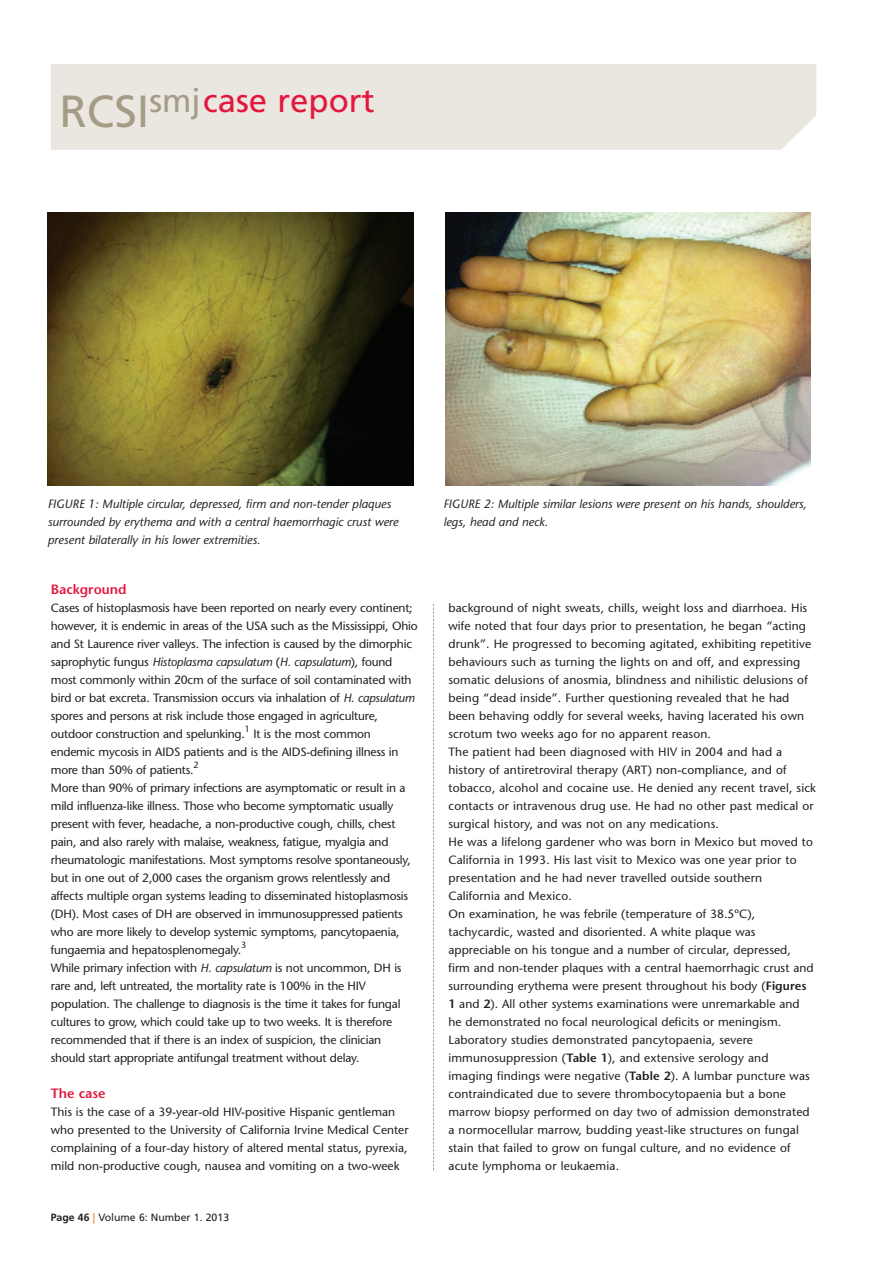
<style>
.page{position:relative;width:893px;height:1263px;background:#fff}
.page>*{position:absolute;margin:0;border:0;box-sizing:border-box;transform-origin:0 0}
.t1{font:33px "Frutiger";color:#e4183e}
.t2{font:600 13.5px "Stone Sans";color:#e4183e}
.t3{font:12px/18px "Stone Sans";letter-spacing:.005em;color:#231f20}
.t4{font:12px/18px "Stone Sans";letter-spacing:-.015em;color:#231f20}
.t5{font:italic 12px/18px "Stone Sans";color:#231f20}
.t6{font:10.5px "Frutiger";color:#231f20}
.t7{font:9px "Stone Sans";color:#231f20}
.s1{font-size:45px;color:#a49c87}
.s2{color:#a49c87}
.s3{font-style:italic}
.s4{font-weight:700}
.s5{color:#f47b2a}
.s6{font-weight:600}
</style>
<div class="page">
<div style="left:51px;top:64px;width:765px;height:86px;background:#eae7e1"></div>
<svg style="left:433px;top:604px;width:1px;height:566px"></svg>
<img style="left:48px;top:213px;width:365px;height:272px">
<img style="left:445px;top:213px;width:366px;height:272px">
<h1 class="t1" style="left:59px;top:87px;width:317px"><span class="s1">RCSI</span><span class="s2">smj</span>case report</h1>
<p class="t5" style="left:48px;top:496px;width:352px">FIGURE 1: Multiple circular, depressed, firm and non-tender plaques surrounded by erythema and with a central haemorrhagic crust were present bilaterally in his lower extremities.</p>
<p class="t5" style="left:443px;top:496px;width:365px">FIGURE 2: Multiple similar lesions were present on his hands, shoulders, legs, head and neck.</p>
<p class="t2" style="left:51px;top:584px;width:77px">Background</p>
<p class="t4" style="left:51px;top:600px;width:368px">Cases of histoplasmosis have been reported on nearly every continent; however, it is endemic in areas of the USA such as the Mississippi, Ohio and St Laurence river valleys. The infection is caused by the dimorphic saprophytic fungus <span class="s3">Histoplasma capsulatum</span> (<span class="s3">H. capsulatum</span>), found most commonly within 20cm of the surface of soil contaminated with bird or bat excreta. Transmission occurs via inhalation of <span class="s3">H. capsulatum </span>spores and persons at risk include those engaged in agriculture, outdoor construction and spelunking.</p>
<p class="t7" style="left:245px;top:725px;width:7px">1</p>
<p class="t4" style="left:51px;top:726px;width:349px;text-indent:203px">It is the most common endemic mycosis in AIDS patients and is the AIDS-defining illness in more than 50% of patients.</p>
<p class="t7" style="left:193px;top:761px;width:7px">2</p>
<p class="t4" style="left:51px;top:780px;width:361px">More than 90% of primary infections are asymptomatic or result in a mild influenza-like illness. Those who become symptomatic usually present with fever, headache, a non-productive cough, chills, chest pain, and also rarely with malaise, weakness, fatigue, myalgia and rheumatologic manifestations. Most symptoms resolve spontaneously, but in one out of 2,000 cases the organism grows relentlessly and affects multiple organ systems leading to disseminated histoplasmosis (DH). Most cases of DH are observed in immunosuppressed patients who are more likely to develop systemic symptoms, pancytopaenia, fungaemia and hepatosplenomegaly.</p>
<p class="t7" style="left:241px;top:941px;width:7px">3</p>
<p class="t4" style="left:51px;top:960px;width:352px">While primary infection with <span class="s3">H. capsulatum</span> is not uncommon, DH is rare and, left untreated, the mortality rate is 100% in the HIV population. The challenge to diagnosis is the time it takes for fungal cultures to grow, which could take up to two weeks. It is therefore recommended that if there is an index of suspicion, the clinician should start appropriate antifungal treatment without delay.</p>
<p class="t2" style="left:51px;top:1088px;width:56px">The case</p>
<p class="t3" style="left:51px;top:1104px;width:359px">This is the case of a 39-year-old HIV-positive Hispanic gentleman who presented to the University of California Irvine Medical Center complaining of a four-day history of altered mental status, pyrexia, mild non-productive cough, nausea and vomiting on a two-week</p>
<p class="t6" style="left:51px;top:1213px;width:180px"><span class="s4">Page 46</span> <span class="s5">|</span> Volume 6: Number 1. 2013</p>
<p class="t3" style="left:448px;top:600px;width:369px">background of night sweats, chills, weight loss and diarrhoea. His wife noted that four days prior to presentation, he began “acting drunk”. He progressed to becoming agitated, exhibiting repetitive behaviours such as turning the lights on and off, and expressing somatic delusions of anosmia, blindness and nihilistic delusions of being “dead inside”. Further questioning revealed that he had been behaving oddly for several weeks, having lacerated his own scrotum two weeks ago for no apparent reason.<br>The patient had been diagnosed with HIV in 2004 and had a history of antiretroviral therapy (ART) non-compliance, and of tobacco, alcohol and cocaine use. He denied any recent travel, sick contacts or intravenous drug use. He had no other past medical or surgical history, and was not on any medications.<br>He was a lifelong gardener who was born in Mexico but moved to California in 1993. His last visit to Mexico was one year prior to presentation and he had never travelled outside southern California and Mexico.<br>On examination, he was febrile (temperature of 38.5ºC), tachycardic, wasted and disoriented. A white plaque was appreciable on his tongue and a number of circular, depressed,<br>firm and non-tender plaques with a central haemorrhagic crust and surrounding erythema were present throughout his body (<span class="s6">Figures 1</span> and <span class="s6">2</span>). All other systems examinations were unremarkable and<br>he demonstrated no focal neurological deficits or meningism.<br>Laboratory studies demonstrated pancytopaenia, severe immunosuppression (<span class="s6">Table 1</span>), and extensive serology and imaging findings were negative (<span class="s6">Table 2</span>). A lumbar puncture was contraindicated due to severe thrombocytopaenia but a bone marrow biopsy performed on day two of admission demonstrated a normocellular marrow, budding yeast-like structures on fungal stain that failed to grow on fungal culture, and no evidence of acute lymphoma or leukaemia.</p>
</div>
